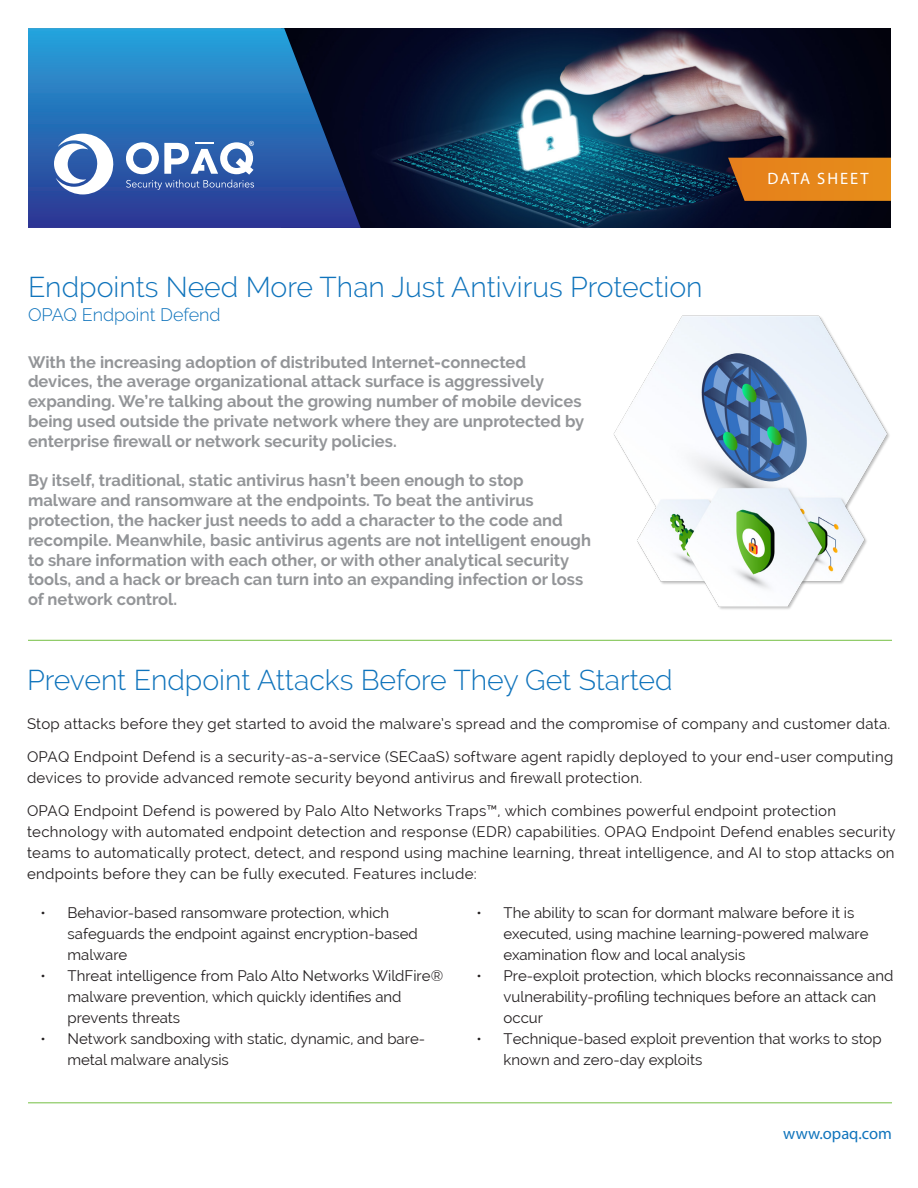
<style>
.page{position:relative;width:918px;height:1188px;background:#fff}
.page>*{position:absolute;margin:0;border:0;box-sizing:border-box;transform-origin:0 0}
.balanced{font:300 28.5px "Raleway";color:#1074bc}
.balanced-2{font:300 18px "Raleway";color:#1074bc}
.balanced-3{font:700 16.5px/19.8px "Raleway";color:#939598}
.t1{font:16.5px "Myriad Pro";color:#1074bc}
.balanced-4{font:16.5px "Myriad Pro";letter-spacing:.12em;color:#fff}
.t2{font:15px/21px "Raleway";letter-spacing:.005em;color:#231f20}
</style>
<div class="page">
<img style="left:361px;top:28px;width:530px;height:200px">
<svg style="left:28px;top:28px;width:333px;height:200px"></svg>
<hr style="left:28px;top:1102px;width:864px;height:1px;background:#74bf43">
<hr style="left:28px;top:640px;width:864px;height:1px;background:#74bf43">
<svg style="left:728px;top:158px;width:163px;height:43px"></svg>
<svg style="left:55px;top:134px;width:58px;height:60px"></svg>
<svg style="left:126px;top:141px;width:128px;height:49px"></svg>
<img style="left:613px;top:315px;width:277px;height:295px">
<p class="balanced" style="left:28px;top:270px;width:676px">Endpoints Need More Than Just Antivirus Protection</p>
<p class="balanced-2" style="left:28px;top:304px;width:194px">OPAQ Endpoint Defend</p>
<p class="balanced-3" style="left:28px;top:352px;width:558px">With the increasing adoption of distributed Internet-connected devices, the average organizational attack surface is aggressively expanding. We’re talking about the growing number of mobile devices being used outside the private network where they are unprotected by enterprise firewall or network security policies.</p>
<p class="balanced-3" style="left:28px;top:471px;width:564px">By itself, traditional, static antivirus hasn’t been enough to stop malware and ransomware at the endpoints. To beat the antivirus protection, the hacker just needs to add a character to the code and recompile. Meanwhile, basic antivirus agents are not intelligent enough to share information with each other, or with other analytical security tools, and a hack or breach can turn into an expanding infection or loss of network control.</p>
<p class="balanced" style="left:27px;top:663px;width:647px">Prevent Endpoint Attacks Before They Get Started</p>
<p class="balanced-4" style="left:768px;top:168px;width:103px">DATA SHEET</p>
<p class="t2" style="left:27px;top:713px;width:865px">Stop attacks before they get started to avoid the malware’s spread and the compromise of company and customer data.</p>
<p class="t2" style="left:27px;top:746px;width:868px">OPAQ Endpoint Defend is a security-as-a-service (SECaaS) software agent rapidly deployed to your end-user computing devices to provide advanced remote security beyond antivirus and firewall protection.</p>
<p class="t2" style="left:27px;top:800px;width:870px">OPAQ Endpoint Defend is powered by Palo Alto Networks Traps™, which combines powerful endpoint protection technology with automated endpoint detection and response (EDR) capabilities. OPAQ Endpoint Defend enables security teams to automatically protect, detect, and respond using machine learning, threat intelligence, and AI to stop attacks on endpoints before they can be fully executed. Features include:</p>
<p class="t2" style="left:68px;top:902px;width:352px;text-indent:-27px">• Behavior-based ransomware protection, which safeguards the endpoint against encryption-based malware</p>
<p class="t2" style="left:68px;top:965px;width:377px;text-indent:-27px">• Threat intelligence from Palo Alto Networks WildFire® malware prevention, which quickly identifies and prevents threats</p>
<p class="t2" style="left:68px;top:1028px;width:359px;text-indent:-27px">• Network sandboxing with static, dynamic, and bare&shy;metal malware analysis</p>
<p class="t2" style="left:504px;top:902px;width:367px;text-indent:-27px">• The ability to scan for dormant malware before it is executed, using machine learning-powered malware examination flow and local analysis</p>
<p class="t2" style="left:504px;top:965px;width:391px;text-indent:-27px">• Pre-exploit protection, which blocks reconnaissance and vulnerability-profiling techniques before an attack can occur</p>
<p class="t2" style="left:504px;top:1028px;width:380px;text-indent:-27px">• Technique-based exploit prevention that works to stop known and zero-day exploits</p>
<p class="t1" style="left:783px;top:1123px;width:110px">www.opaq.com</p>
</div>
